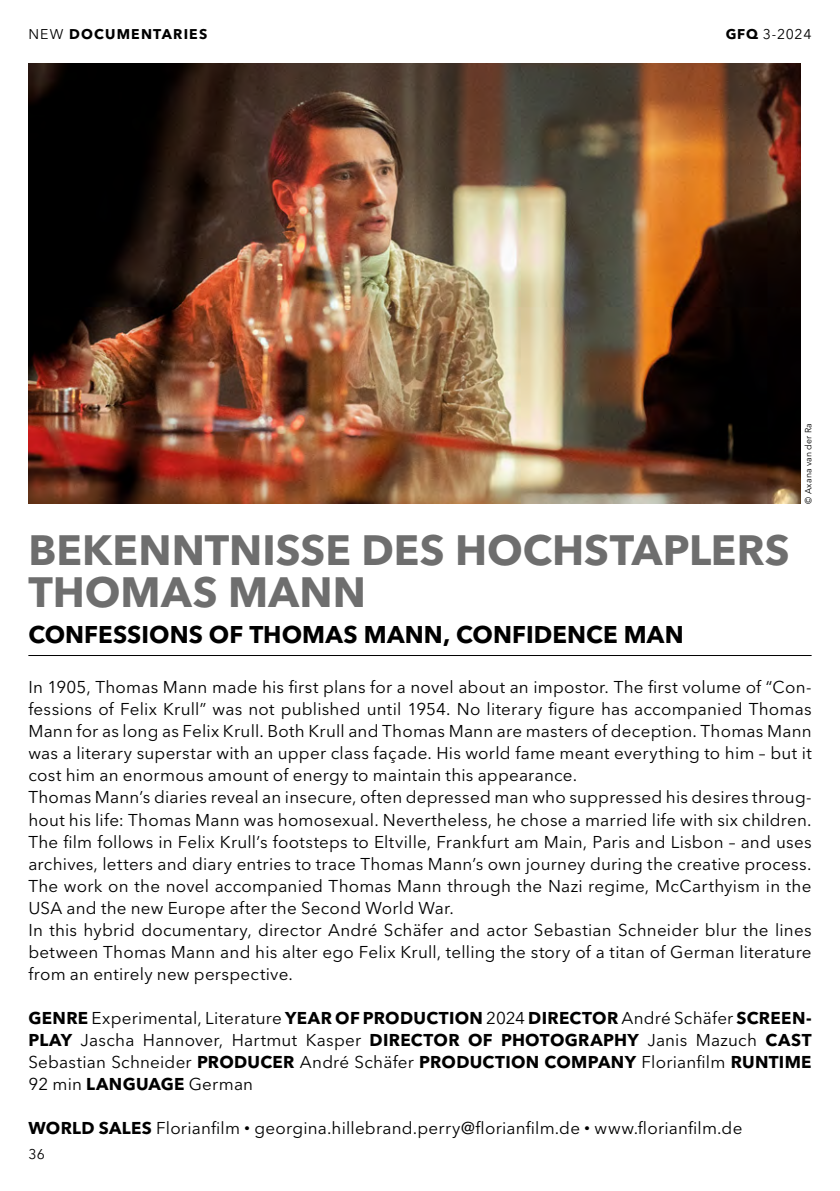
<style>
.page{position:relative;width:840px;height:1191px;background:#fff}
.page>*{position:absolute;margin:0;border:0;box-sizing:border-box;transform-origin:0 0}
.t1{font:700 42px/42px "Avenir Next LT Pro";color:#6e6e6e}
.t2{font:700 24px "Avenir Next LT Pro";letter-spacing:.005em;color:#000}
.t3{font:17px/22px "Avenir Next LT Pro";letter-spacing:.015em;color:#000}
.t4{font:700 14px "Avenir Next LT Pro";letter-spacing:.085em;color:#000}
.t5{font:14px "Avenir Next LT Pro";letter-spacing:.05em;color:#000}
.t6{font:9px "Avenir Next LT Pro";letter-spacing:.025em;color:#000}
.s1{font-weight:400}
.s2{font-weight:700}
.s3{font-weight:700;font-size:20px}
</style>
<div class="page">
<hr style="left:28px;top:655px;width:783px;height:1px;background:#000">
<img style="left:28px;top:64px;width:771px;height:439px">
<p class="t4" style="left:28px;top:25px;width:180px"><span class="s1">NEW</span> DOCUMENTARIES</p>
<p class="t5" style="left:725px;top:25px;width:87px"><span class="s2">GFQ</span> 3-2024</p>
<p class="t6" style="left:802px;top:503px;width:82px;rotate:-90deg">© Axana van der Ra</p>
<h1 class="t1" style="left:28px;top:529px;width:762px">BEKENNTNISSE DES HOCHSTAPLERS<br>THOMAS MANN</h1>
<h2 class="t2" style="left:28px;top:620px;width:656px">CONFESSIONS OF THOMAS MANN, CONFIDENCE MAN</h2>
<p class="t3" style="left:28px;top:676px;width:784px">In 1905, Thomas Mann made his first plans for a novel about an impostor. The first volume of “Con&shy;fessions of Felix Krull” was not published until 1954. No literary figure has accompanied Thomas Mann for as long as Felix Krull. Both Krull and Thomas Mann are masters of deception. Thomas Mann was a literary superstar with an upper class façade. His world fame meant everything to him – but it cost him an enormous amount of energy to maintain this appearance.<br>Thomas Mann’s diaries reveal an insecure, often depressed man who suppressed his desires throug&shy;hout his life: Thomas Mann was homosexual. Nevertheless, he chose a married life with six children.<br>The film follows in Felix Krull’s footsteps to Eltville, Frankfurt am Main, Paris and Lisbon – and uses archives, letters and diary entries to trace Thomas Mann’s own journey during the creative process.<br>The work on the novel accompanied Thomas Mann through the Nazi regime, McCarthyism in the USA and the new Europe after the Second World War.<br>In this hybrid documentary, director André Schäfer and actor Sebastian Schneider blur the lines between Thomas Mann and his alter ego Felix Krull, telling the story of a titan of German literature from an entirely new perspective.</p>
<p class="t3" style="left:28px;top:1006px;width:784px;text-align:justify"><span class="s2">GENRE</span> Experimental, Literature <span class="s2">YEAR OF PRODUCTION</span> 2024 <span class="s2">DIRECTOR</span> André Schäfer <span class="s2">SCREEN-PLAY</span> Jascha Hannover, Hartmut Kasper <span class="s2">DIRECTOR OF PHOTOGRAPHY</span> Janis Mazuch <span class="s2">CAST </span>Sebastian Schneider <span class="s2">PRODUCER</span> André Schäfer <span class="s2">PRODUCTION COMPANY</span> Florianfilm <span class="s2">RUNTIME </span>92 min <span class="s2">LANGUAGE</span> German</p>
<p class="t3" style="left:28px;top:1116px;width:715px"><span class="s2">WORLD SALES</span> Florianfilm <span class="s3">·</span> georgina.hillebrand.perry@florianfilm.de <span class="s3">·</span> www.florianfilm.de</p>
<p class="t5" style="left:28px;top:1145px;width:18px">36</p>
</div>
